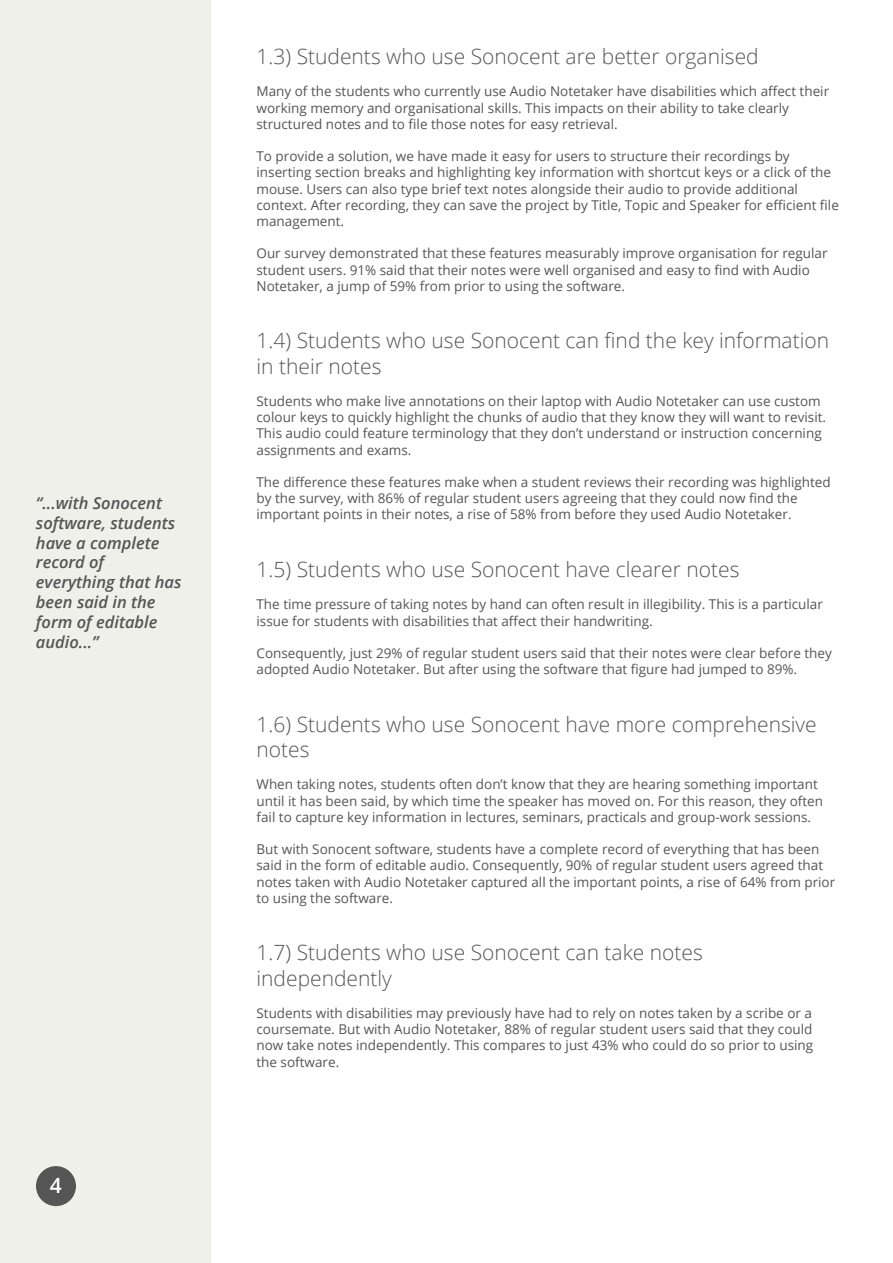
<style>
.page{position:relative;width:893px;height:1263px;background:#fff}
.page>*{position:absolute;margin:0;border:0;box-sizing:border-box;transform-origin:0 0}
.t1{font:300 21px/25.2px "Open Sans";color:#545554}
.t2{font:600 21px "Open Sans";color:#fff}
.t3{font:italic 600 16.5px/19.8px "Open Sans";color:#545554}
.t4{font:13.5px/16.2px "Open Sans";color:#545554}
</style>
<div class="page">
<div style="left:0;top:0;width:210px;height:1263px;background:#f0f0ea"></div>
<div style="left:36px;top:1166px;width:40px;height:40px;background:#545554;border-radius:50%"></div>
<p class="t3" style="left:36px;top:493px;width:147px">“...with Sonocent software, students have a complete record of everything that has been said in the form of editable audio...”</p>
<h1 class="t2" style="left:50px;top:1171px;width:13px">4</h1>
<h1 class="t1" style="left:256px;top:43px;width:504px">1.3) Students who use Sonocent are better organised</h1>
<p class="t4" style="left:256px;top:83px;width:574px">Many of the students who currently use Audio Notetaker have disabilities which affect their working memory and organisational skills. This impacts on their ability to take clearly structured notes and to file those notes for easy retrieval.</p>
<p class="t4" style="left:256px;top:148px;width:584px">To provide a solution, we have made it easy for users to structure their recordings by inserting section breaks and highlighting key information with shortcut keys or a click of the mouse. Users can also type brief text notes alongside their audio to provide additional context. After recording, they can save the project by Title, Topic and Speaker for efficient file management.</p>
<p class="t4" style="left:256px;top:245px;width:573px">Our survey demonstrated that these features measurably improve organisation for regular student users. 91% said that their notes were well organised and easy to find with Audio<br>Notetaker, a jump of 59% from prior to using the software.</p>
<h1 class="t1" style="left:256px;top:328px;width:574px">1.4) Students who use Sonocent can find the key information in their notes</h1>
<p class="t4" style="left:256px;top:393px;width:571px">Students who make live annotations on their laptop with Audio Notetaker can use custom colour keys to quickly highlight the chunks of audio that they know they will want to revisit.<br>This audio could feature terminology that they don’t understand or instruction concerning assignments and exams.</p>
<p class="t4" style="left:256px;top:474px;width:576px">The difference these features make when a student reviews their recording was highlighted by the survey, with 86% of regular student users agreeing that they could now find the important points in their notes, a rise of 58% from before they used Audio Notetaker.</p>
<h1 class="t1" style="left:256px;top:556px;width:484px">1.5) Students who use Sonocent have clearer notes</h1>
<p class="t4" style="left:256px;top:596px;width:568px">The time pressure of taking notes by hand can often result in illegibility. This is a particular issue for students with disabilities that affect their handwriting.</p>
<p class="t4" style="left:256px;top:645px;width:577px">Consequently, just 29% of regular student users said that their notes were clear before they adopted Audio Notetaker. But after using the software that figure had jumped to 89%.</p>
<h1 class="t1" style="left:256px;top:711px;width:562px">1.6) Students who use Sonocent have more comprehensive notes</h1>
<p class="t4" style="left:256px;top:776px;width:568px">When taking notes, students often don’t know that they are hearing something important until it has been said, by which time the speaker has moved on. For this reason, they often fail to capture key information in lectures, seminars, practicals and group-work sessions.</p>
<p class="t4" style="left:256px;top:841px;width:580px">But with Sonocent software, students have a complete record of everything that has been said in the form of editable audio. Consequently, 90% of regular student users agreed that notes taken with Audio Notetaker captured all the important points, a rise of 64% from prior to using the software.</p>
<h1 class="t1" style="left:256px;top:940px;width:448px">1.7) Students who use Sonocent can take notes independently</h1>
<p class="t4" style="left:256px;top:1005px;width:558px;text-align:justify">Students with disabilities may previously have had to rely on notes taken by a scribe or a coursemate. But with Audio Notetaker, 88% of regular student users said that they could now take notes independently. This compares to just 43% who could do so prior to using the software.</p>
</div>
